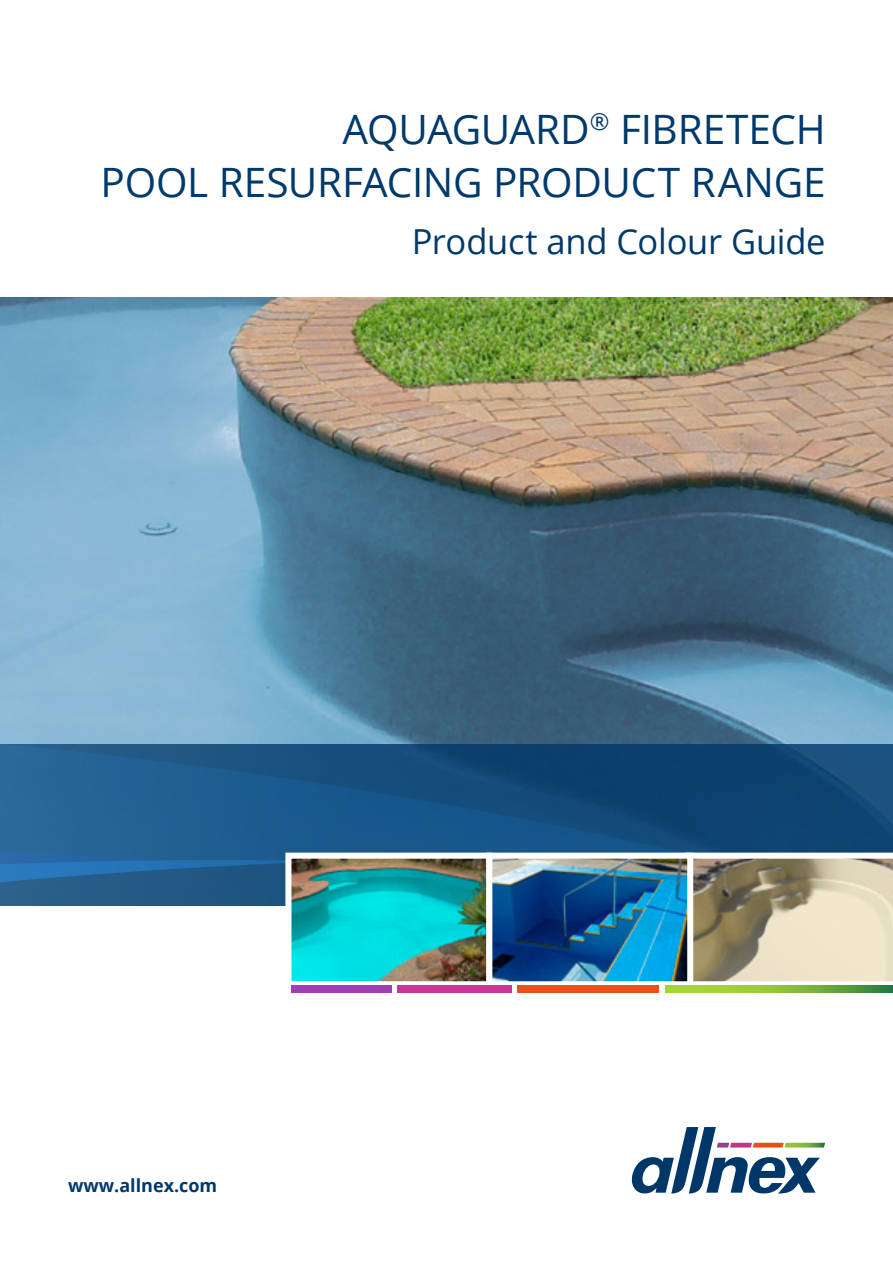
<style>
.page{position:relative;width:893px;height:1263px;background:#fff}
.page>*{position:absolute;margin:0;border:0;box-sizing:border-box;transform-origin:0 0}
.t1{font:40.5px/53.6px "Open Sans";letter-spacing:-.01em;color:#00396b;text-align:right}
.t2{font:34.5px "Open Sans";letter-spacing:-.01em;color:#00396b}
.t3{font:700 18px "Open Sans";color:#00396b}
</style>
<div class="page">
<img style="left:0;top:298px;width:893px;height:446px">
<svg style="left:631px;top:1127px;width:194px;height:67px"></svg>
<svg style="left:836px;top:744px;width:57px;height:109px;background:#154b78"></svg>
<svg style="left:0;top:744px;width:836px;height:109px;background:#185282"></svg>
<img style="left:0;top:853px;width:893px;height:134px">
<div style="left:486px;top:853px;width:207px;height:134px;border:6px solid #fff"></div>
<div style="left:291px;top:985px;width:100px;height:8px;background:#9f3eb4"></div>
<div style="left:397px;top:985px;width:114px;height:8px;background:#c8379c"></div>
<div style="left:517px;top:985px;width:142px;height:8px;background:#e9521a"></div>
<svg style="left:665px;top:985px;width:228px;height:8px;background:#7fb83d"></svg>
<p class="t1" style="left:101px;top:101px;width:726px">AQUAGUARD<sup>®</sup> FIBRETECH<br>POOL RESURFACING PRODUCT RANGE</p>
<p class="t2" style="left:412px;top:218px;width:415px">Product and Colour Guide</p>
<p class="t3" style="left:68px;top:1173px;width:151px">www.allnex.com</p>
</div>
